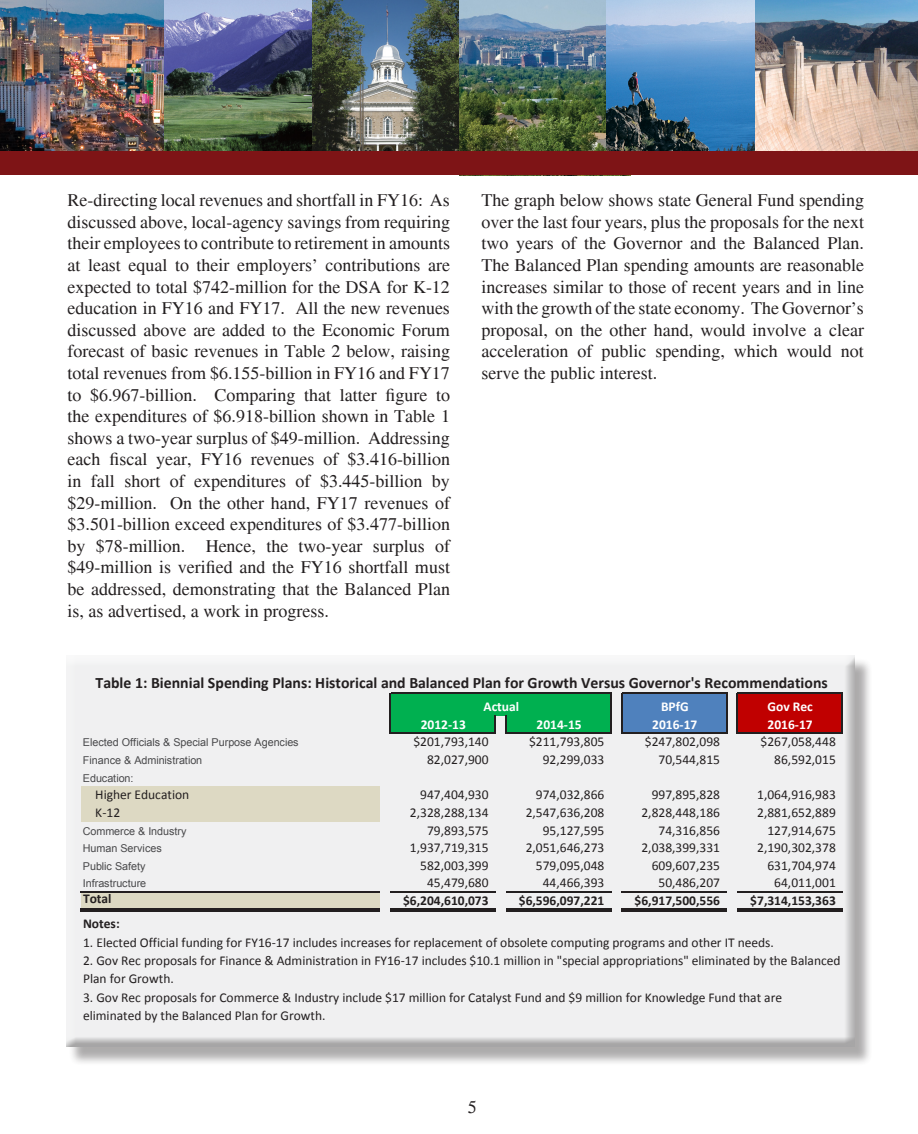
<style>
.page{position:relative;width:918px;height:1134px;background:#fff}
.page>*{position:absolute;margin:0;border:0;box-sizing:border-box;transform-origin:0 0}
.t1{font:18px/21.6px "Times";color:#231f20;text-align:justify}
.t2{font:700 15.9px "Calibri";letter-spacing:-.005em;color:#231f20}
.t3{font:13.5px/17.7px "Calibri";color:#231f20}
.t4{font:700 13.5px "Calibri";color:#231f20}
.t5{font:700 13.5px "Calibri";color:#fff}
.t6{font:10.8px "Arial";letter-spacing:-.005em;color:#49494b}
</style>
<div class="page">
<div style="left:68px;top:658px;width:805px;height:408px;background:#231f20;opacity:.75"></div>
<div style="left:59px;top:648px;width:807px;height:400px;background:#231f20;opacity:.75"></div>
<img style="left:754px;top:0;width:164px;height:151px">
<img style="left:312px;top:0;width:147px;height:151px">
<img style="left:0;top:0;width:312px;height:151px">
<img style="left:459px;top:0;width:147px;height:151px">
<img style="left:606px;top:0;width:148px;height:151px">
<div style="left:0;top:151px;width:918px;height:24px;background:#7e1416"></div>
<div style="left:390px;top:693px;width:221px;height:22px;background:#00b050"></div>
<div style="left:622px;top:693px;width:105px;height:22px;background:#4f81bd"></div>
<div style="left:737px;top:693px;width:106px;height:22px;background:#c00000"></div>
<div style="left:390px;top:715px;width:105px;height:18px;background:#00b050"></div>
<div style="left:506px;top:715px;width:105px;height:18px;background:#00b050"></div>
<div style="left:622px;top:715px;width:105px;height:18px;background:#4f81bd"></div>
<div style="left:737px;top:715px;width:106px;height:18px;background:#c00000"></div>
<div style="left:81px;top:786px;width:299px;height:35px;background:#ddd9c3"></div>
<div style="left:81px;top:892px;width:299px;height:18px;background:#ddd9c3"></div>
<hr style="left:391px;top:693px;width:221px;height:1px;background:#231f20">
<hr style="left:622px;top:693px;width:105px;height:1px;background:#231f20">
<hr style="left:391px;top:732px;width:105px;height:1px;background:#231f20">
<hr style="left:506px;top:732px;width:106px;height:1px;background:#231f20">
<hr style="left:622px;top:732px;width:105px;height:1px;background:#231f20">
<hr style="left:81px;top:891px;width:299px;height:1px;background:#231f20">
<hr style="left:390px;top:891px;width:105px;height:1px;background:#231f20">
<hr style="left:506px;top:891px;width:105px;height:1px;background:#231f20">
<hr style="left:622px;top:891px;width:105px;height:1px;background:#231f20">
<hr style="left:81px;top:908px;width:299px;height:1px;background:#231f20">
<hr style="left:81px;top:911px;width:299px;height:1px;background:#231f20">
<hr style="left:390px;top:908px;width:105px;height:1px;background:#231f20">
<hr style="left:390px;top:911px;width:105px;height:1px;background:#231f20">
<hr style="left:506px;top:908px;width:105px;height:1px;background:#231f20">
<hr style="left:506px;top:911px;width:105px;height:1px;background:#231f20">
<hr style="left:622px;top:908px;width:105px;height:1px;background:#231f20">
<hr style="left:622px;top:911px;width:105px;height:1px;background:#231f20">
<hr style="left:390px;top:693px;width:1px;height:40px;background:#231f20">
<hr style="left:610px;top:694px;width:2px;height:39px;background:#231f20">
<hr style="left:621px;top:693px;width:1px;height:40px;background:#231f20">
<hr style="left:726px;top:694px;width:1px;height:39px;background:#231f20">
<hr style="left:737px;top:693px;width:1px;height:40px;background:#231f20">
<hr style="left:842px;top:694px;width:1px;height:39px;background:#231f20">
<svg style="left:495px;top:715px;width:1px;height:17px"></svg>
<svg style="left:505px;top:715px;width:1px;height:18px"></svg>
<hr style="left:738px;top:693px;width:105px;height:1px;background:#231f20">
<hr style="left:738px;top:732px;width:105px;height:1px;background:#231f20">
<hr style="left:737px;top:891px;width:106px;height:1px;background:#231f20">
<hr style="left:737px;top:908px;width:106px;height:1px;background:#231f20">
<hr style="left:737px;top:911px;width:106px;height:1px;background:#231f20">
<p class="t1" style="left:68px;top:190px;width:384px">Re-directing local revenues and shortfall in FY16: As discussed above, local-agency savings from requiring their employees to contribute to retirement in amounts at least equal to their employers’ contributions are expected to total $742-million for the DSA for K-12 education in FY16 and FY17. All the new revenues discussed above are added to the Economic Forum forecast of basic revenues in Table 2 below, raising total revenues from $6.155-billion in FY16 and FY17 to $6.967-billion. Comparing that latter figure to the expenditures of $6.918-billion shown in Table 1 shows a two-year surplus of $49-million. Addressing each fiscal year, FY16 revenues of $3.416-billion in fall short of expenditures of $3.445-billion by $29-million. On the other hand, FY17 revenues of $3.501-billion exceed expenditures of $3.477-billion by $78-million. Hence, the two-year surplus of $49-million is verified and the FY16 shortfall must be addressed, demonstrating that the Balanced Plan is, as advertised, a work in progress.</p>
<p class="t1" style="left:482px;top:190px;width:384px">The graph below shows state General Fund spending over the last four years, plus the proposals for the next two years of the Governor and the Balanced Plan.<br>The Balanced Plan spending amounts are reasonable increases similar to those of recent years and in line with the growth of the state economy. The Governor’s proposal, on the other hand, would involve a clear acceleration of public spending, which would not serve the public interest.</p>
<p class="t2" style="left:95px;top:673px;width:734px">Table 1: Biennial Spending Plans: Historical and Balanced Plan for Growth Versus Governor's Recommendations</p>
<p class="t5" style="left:484px;top:698px;width:37px">Actual</p>
<p class="t5" style="left:661px;top:698px;width:29px">BPfG</p>
<p class="t5" style="left:768px;top:698px;width:47px">Gov Rec</p>
<p class="t5" style="left:421px;top:716px;width:47px">2012-13</p>
<p class="t5" style="left:536px;top:716px;width:47px">2014-15</p>
<p class="t5" style="left:652px;top:716px;width:47px">2016-17</p>
<p class="t5" style="left:768px;top:716px;width:47px">2016-17</p>
<p class="t6" style="left:83px;top:735px;width:217px">Elected Officials &amp; Special Purpose Agencies</p>
<p class="t3" style="left:413px;top:732px;width:77px">$201,793,140</p>
<p class="t3" style="left:529px;top:732px;width:77px">$211,793,805</p>
<p class="t3" style="left:645px;top:732px;width:77px">$247,802,098</p>
<p class="t3" style="left:761px;top:732px;width:77px">$267,058,448</p>
<p class="t6" style="left:83px;top:753px;width:121px">Finance &amp; Administration</p>
<p class="t3" style="left:427px;top:750px;width:63px">82,027,900</p>
<p class="t3" style="left:543px;top:750px;width:63px">92,299,033</p>
<p class="t3" style="left:659px;top:750px;width:63px">70,544,815</p>
<p class="t3" style="left:774px;top:750px;width:63px">86,592,015</p>
<p class="t6" style="left:83px;top:771px;width:52px">Education:</p>
<p class="t3" style="left:95px;top:785px;width:96px">Higher Education</p>
<p class="t3" style="left:420px;top:785px;width:70px">947,404,930</p>
<p class="t3" style="left:536px;top:785px;width:70px">974,032,866</p>
<p class="t3" style="left:652px;top:785px;width:70px">997,895,828</p>
<p class="t3" style="left:757px;top:785px;width:80px">1,064,916,983</p>
<p class="t3" style="left:95px;top:803px;width:26px">K-12</p>
<p class="t3" style="left:410px;top:803px;width:80px">2,328,288,134</p>
<p class="t3" style="left:526px;top:803px;width:80px">2,547,636,208</p>
<p class="t3" style="left:641px;top:803px;width:80px">2,828,448,186</p>
<p class="t3" style="left:757px;top:803px;width:80px">2,881,652,889</p>
<p class="t6" style="left:83px;top:824px;width:105px">Commerce &amp; Industry</p>
<p class="t3" style="left:427px;top:821px;width:63px">79,893,575</p>
<p class="t3" style="left:543px;top:821px;width:63px">95,127,595</p>
<p class="t3" style="left:659px;top:821px;width:63px">74,316,856</p>
<p class="t3" style="left:767px;top:821px;width:70px">127,914,675</p>
<p class="t6" style="left:83px;top:841px;width:80px">Human Services</p>
<p class="t3" style="left:410px;top:838px;width:80px">1,937,719,315</p>
<p class="t3" style="left:526px;top:838px;width:80px">2,051,646,273</p>
<p class="t3" style="left:641px;top:838px;width:80px">2,038,399,331</p>
<p class="t3" style="left:757px;top:838px;width:80px">2,190,302,378</p>
<p class="t6" style="left:83px;top:859px;width:64px">Public Safety</p>
<p class="t3" style="left:420px;top:856px;width:70px">582,003,399</p>
<p class="t3" style="left:536px;top:856px;width:70px">579,095,048</p>
<p class="t3" style="left:652px;top:856px;width:70px">609,607,235</p>
<p class="t3" style="left:767px;top:856px;width:70px">631,704,974</p>
<p class="t6" style="left:83px;top:877px;width:65px">Infrastructure</p>
<p class="t3" style="left:427px;top:874px;width:63px">45,479,680</p>
<p class="t3" style="left:543px;top:874px;width:63px">44,466,393</p>
<p class="t3" style="left:659px;top:874px;width:63px">50,486,207</p>
<p class="t3" style="left:774px;top:874px;width:63px">64,011,001</p>
<p class="t4" style="left:83px;top:891px;width:30px">Total</p>
<p class="t4" style="left:403px;top:892px;width:87px">$6,204,610,073</p>
<p class="t4" style="left:519px;top:892px;width:87px">$6,596,097,221</p>
<p class="t4" style="left:635px;top:892px;width:87px">$6,917,500,556</p>
<p class="t4" style="left:750px;top:892px;width:87px">$7,314,153,363</p>
<p class="t4" style="left:83px;top:915px;width:38px">Notes:</p>
<p class="t3" style="left:83px;top:933px;width:692px">1. Elected Official funding for FY16-17 includes increases for replacement of obsolete computing programs and other IT needs.</p>
<p class="t3" style="left:83px;top:951px;width:759px">2. Gov Rec proposals for Finance &amp; Administration in FY16-17 includes $10.1 million in "special appropriations" eliminated by the Balanced<br>Plan for Growth.</p>
<p class="t3" style="left:83px;top:989px;width:701px">3. Gov Rec proposals for Commerce &amp; Industry include $17 million for Catalyst Fund and $9 million for Knowledge Fund that are eliminated by the Balanced Plan for Growth.</p>
<p class="t1" style="left:468px;top:1096px;width:10px">5</p>
</div>
